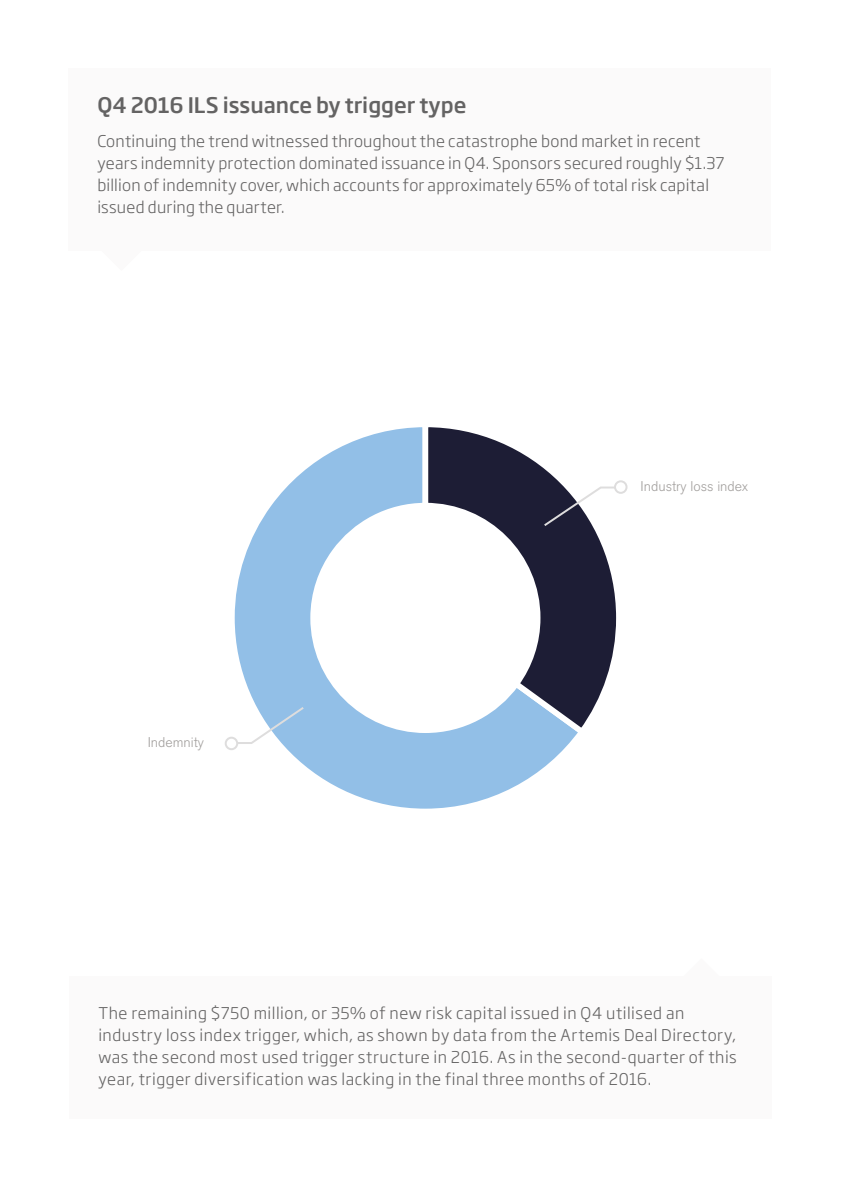
<style>
.page{position:relative;width:842px;height:1191px;background:#fff}
.page>*{position:absolute;margin:0;border:0;box-sizing:border-box;transform-origin:0 0}
.t1{font:500 21px "Soho Gothic Pro";color:#646363}
.t2{font:300 16px/22px "Soho Gothic Pro";letter-spacing:.025em;color:#646363}
.t3{font:300 14px "Akzidenz Grotesk BE";color:#a19e9c}
</style>
<div class="page">
<svg style="left:226px;top:427px;width:347px;height:382px"></svg>
<svg style="left:420px;top:427px;width:197px;height:312px"></svg>
<div style="left:68px;top:69px;width:702px;height:182px;background:#fbfafa"></div>
<svg style="left:229px;top:705px;width:77px;height:40px"></svg>
<div style="left:226px;top:737px;width:11px;height:12px;background:#fff;border-radius:50%"></div>
<div style="left:225px;top:736px;width:13px;height:14px;border:2px solid #dedddd;border-radius:50%"></div>
<svg style="left:542px;top:485px;width:75px;height:43px"></svg>
<div style="left:614px;top:480px;width:13px;height:14px;border:2px solid #dedddd;border-radius:50%"></div>
<div style="left:69px;top:976px;width:702px;height:143px;background:#fbfafa"></div>
<h1 class="t1" style="left:97px;top:92px;width:371px">Q4 2016 ILS issuance by trigger type</h1>
<p class="t2" style="left:97px;top:130px;width:629px">Continuing the trend witnessed throughout the catastrophe bond market in recent years indemnity protection dominated issuance in Q4. Sponsors secured roughly $1.37 billion of indemnity cover, which accounts for approximately 65% of total risk capital issued during the quarter.</p>
<p class="t3" style="left:148px;top:734px;width:58px">Indemnity</p>
<p class="t3" style="left:641px;top:478px;width:109px">Industry loss index</p>
<p class="t2" style="left:98px;top:1001px;width:640px">The remaining $750 million, or 35% of new risk capital issued in Q4 utilised an industry loss index trigger, which, as shown by data from the Artemis Deal Directory, was the second most used trigger structure in 2016. As in the second-quarter of this year, trigger diversification was lacking in the final three months of 2016.</p>
</div>
